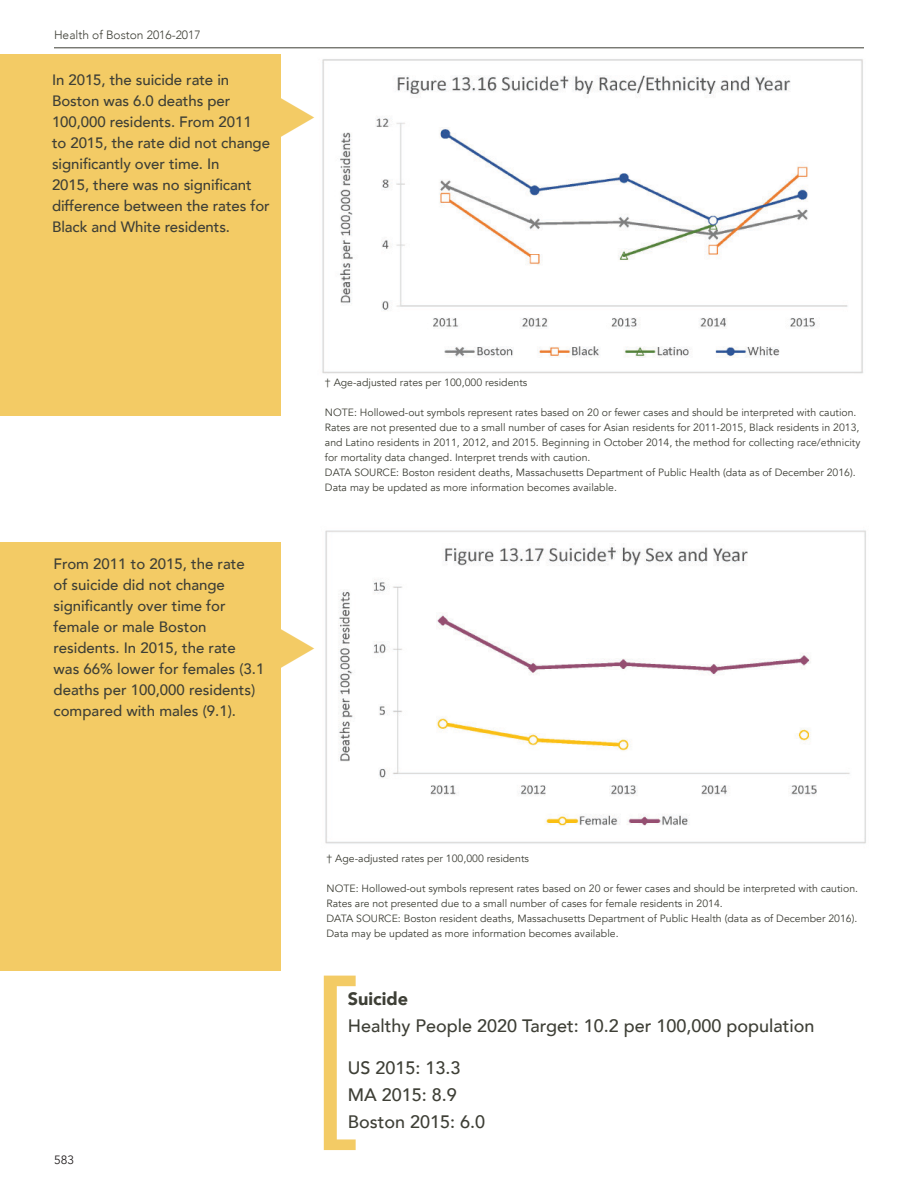
<style>
.page{position:relative;width:918px;height:1188px;background:#fff}
.page>*{position:absolute;margin:0;border:0;box-sizing:border-box;transform-origin:0 0}
.t1{font:196.5px "Avenir";color:#f3cb65}
.t2{font:500 18px "Avenir";color:#3e3f36}
.t3{font:900 18px "Avenir";color:#3e3f36}
.t4{font:500 15px/21px "Avenir";letter-spacing:-.005em;color:#3e3f36}
.t5{font:300 12px "Avenir";color:#3e3f36}
.t6{font:12px "Avenir";color:#231f20}
.t7{font:10.5px/15px "Avenir";color:#3e3f36}
</style>
<div class="page">
<hr style="left:54px;top:48px;width:810px;height:1px;background:#3e3f36">
<img style="left:322px;top:59px;width:541px;height:315px">
<img style="left:325px;top:530px;width:541px;height:314px">
<div style="left:0;top:55px;width:281px;height:361px;background:#f3cb65"></div>
<div style="left:0;top:542px;width:281px;height:429px;background:#f3cb65"></div>
<p class="t5" style="left:54px;top:28px;width:148px">Health of Boston 2016-2017</p>
<p class="t4" style="left:52px;top:68px;width:220px">In 2015, the suicide rate in<br>Boston was 6.0 deaths per<br>100,000 residents. From 2011<br>to 2015, the rate did not change significantly over time. In<br>2015, there was no significant difference between the rates for<br>Black and White residents.</p>
<p class="t4" style="left:54px;top:553px;width:212px">From 2011 to 2015, the rate<br>of suicide did not change significantly over time for female or male Boston residents. In 2015, the rate was 66% lower for females (3.1 deaths per 100,000 residents) compared with males (9.1).</p>
<p class="t6" style="left:54px;top:1153px;width:22px">583</p>
<p class="t7" style="left:325px;top:375px;width:204px">† Age-adjusted rates per 100,000 residents</p>
<p class="t7" style="left:325px;top:405px;width:537px">NOTE: Hollowed-out symbols represent rates based on 20 or fewer cases and should be interpreted with caution.<br>Rates are not presented due to a small number of cases for Asian residents for 2011-2015, Black residents in 2013, and Latino residents in 2011, 2012, and 2015. Beginning in October 2014, the method for collecting race/ethnicity for mortality data changed. Interpret trends with caution.</p>
<p class="t7" style="left:325px;top:465px;width:532px">DATA SOURCE: Boston resident deaths, Massachusetts Department of Public Health (data as of December 2016).<br>Data may be updated as more information becomes available.</p>
<p class="t7" style="left:327px;top:851px;width:204px">† Age-adjusted rates per 100,000 residents</p>
<p class="t7" style="left:327px;top:881px;width:533px">NOTE: Hollowed-out symbols represent rates based on 20 or fewer cases and should be interpreted with caution.<br>Rates are not presented due to a small number of cases for female residents in 2014.</p>
<p class="t7" style="left:327px;top:911px;width:532px">DATA SOURCE: Boston resident deaths, Massachusetts Department of Public Health (data as of December 2016).<br>Data may be updated as more information becomes available.</p>
<p class="t1" style="left:311px;top:935px;width:53px">[</p>
<p class="t3" style="left:348px;top:984px;width:62px">Suicide</p>
<p class="t2" style="left:348px;top:1011px;width:468px">Healthy People 2020 Target: 10.2 per 100,000 population</p>
<p class="t2" style="left:348px;top:1053px;width:114px">US 2015: 13.3</p>
<p class="t2" style="left:348px;top:1080px;width:111px">MA 2015: 8.9</p>
<p class="t2" style="left:348px;top:1107px;width:139px">Boston 2015: 6.0</p>
</div>
